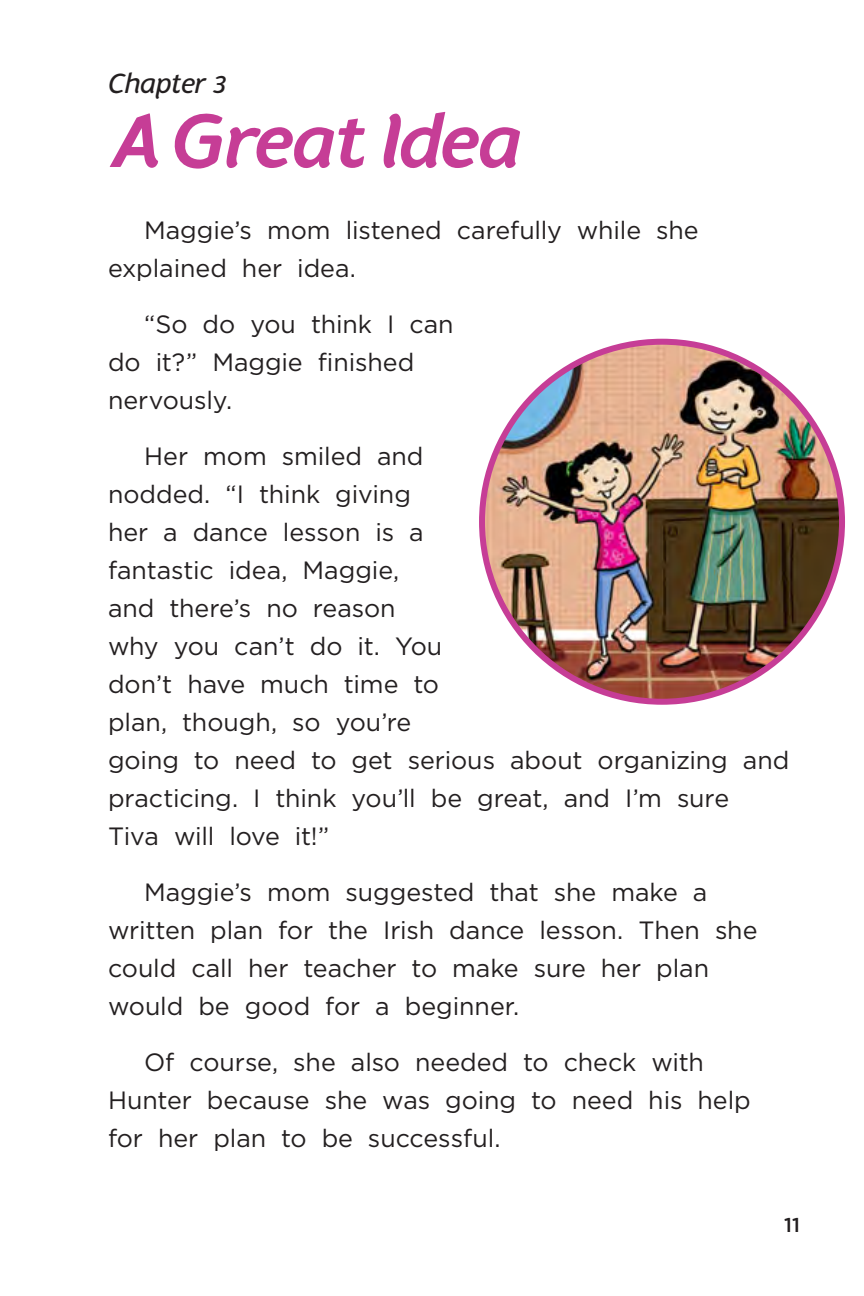
<style>
.page{position:relative;width:864px;height:1296px;background:#fff}
.page>*{position:absolute;margin:0;border:0;box-sizing:border-box;transform-origin:0 0}
.t1{font:italic 800 80px "Halvorsen";letter-spacing:-.025em;color:#c63d96}
.t2{font:italic 700 30px "Halvorsen";letter-spacing:-.015em;color:#231f20}
.t3{font:25px/38px "MMH Gotham";color:#231f20}
.t4{font:500 20px "MMH Gotham";color:#231f20}
</style>
<div class="page">
<img style="left:482px;top:342px;width:360px;height:360px;border-radius:50%">
<p class="t2" style="left:108px;top:72px;width:121px">Chapter 3</p>
<p class="t1" style="left:108px;top:112px;width:415px">A Great Idea</p>
<p class="t3" style="left:108px;top:213px;width:592px;text-indent:36px">Maggie’s mom listened carefully while she explained her idea.</p>
<p class="t3" style="left:108px;top:307px;width:347px;text-indent:36px">“So do you think I can do it?” Maggie finished nervously.</p>
<p class="t3" style="left:108px;top:439px;width:683px;text-indent:36px">Her mom smiled and<br>nodded. “I think giving<br>her a dance lesson is a<br>fantastic idea, Maggie,<br>and there’s no reason<br>why you can’t do it. You<br>don’t have much time to<br>plan, though, so you’re<br>going to need to get serious about organizing and practicing. I think you’ll be great, and I’m sure<br>Tiva will love it!”</p>
<p class="t3" style="left:108px;top:875px;width:651px;text-indent:36px">Maggie’s mom suggested that she make a written plan for the Irish dance lesson. Then she could call her teacher to make sure her plan would be good for a beginner.</p>
<p class="t3" style="left:108px;top:1045px;width:644px;text-indent:36px">Of course, she also needed to check with<br>Hunter because she was going to need his help for her plan to be successful.</p>
<p class="t4" style="left:784px;top:1217px;width:17px">11</p>
</div>
